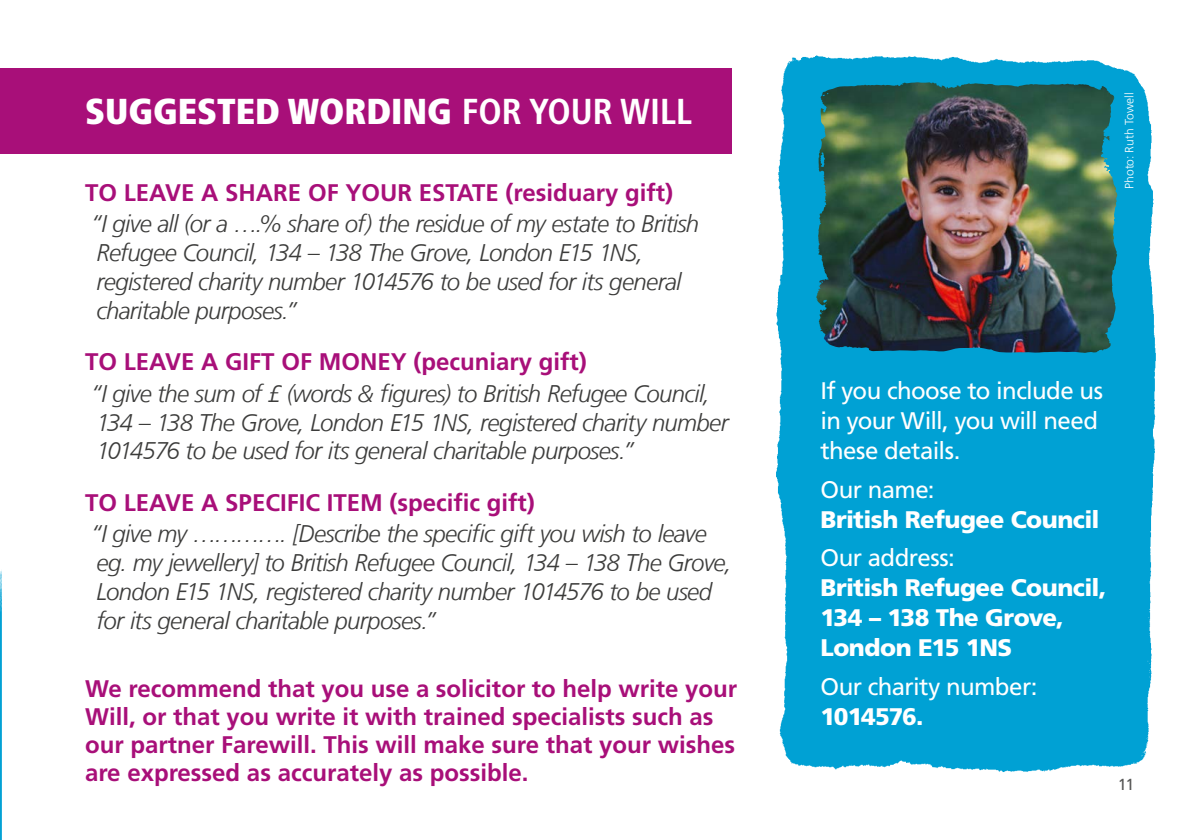
<style>
.page{position:relative;width:1191px;height:840px;background:#fff}
.page>*{position:absolute;margin:0;border:0;box-sizing:border-box;transform-origin:0 0}
.t1{font:900 condensed 36px "Frutiger LT Std";color:#fff}
.t2{font:italic 300 24px/28.8px "Frutiger LT Com";letter-spacing:-.03em;color:#3c3c3b}
.t3{font:700 24px/28px "Frutiger";color:#a80f79}
.t4{font:24px/30px "Frutiger";letter-spacing:-.025em;color:#fff}
.t5{font:900 24px/30px "Frutiger";letter-spacing:-.02em;color:#fff}
.t6{font:900 24px "Frutiger";letter-spacing:-.045em;color:#fff}
.t7{font:16px "Frutiger";color:#575756}
.t8{font:300 12px "Frutiger";letter-spacing:.005em;color:#fff}
.s1{font-weight:700}
</style>
<div class="page">
<div style="left:0;top:68px;width:731px;height:85px;background:#a80f79"></div>
<img style="left:776px;top:55px;width:380px;height:718px">
<img style="left:818px;top:82px;width:96px;height:98px">
<img style="left:0;top:570px;width:2px;height:269px">
<h1 class="t1" style="left:85px;top:90px;width:608px">SUGGESTED WORDING <span class="s1">FOR YOUR WILL</span></h1>
<p class="t3" style="left:85px;top:178px;width:590px">TO LEAVE A SHARE OF YOUR ESTATE (residuary gift)</p>
<p class="t2" style="left:91px;top:209px;width:609px">“I give all (or a ….% share of) the residue of my estate to British Refugee Council, 134 – 138 The Grove, London E15 1NS, registered charity number 1014576 to be used for its general charitable purposes.”</p>
<p class="t3" style="left:85px;top:347px;width:503px">TO LEAVE A GIFT OF MONEY (pecuniary gift)</p>
<p class="t2" style="left:91px;top:379px;width:639px">“I give the sum of £ (words &amp; figures) to British Refugee Council,<br>134 – 138 The Grove, London E15 1NS, registered charity number<br>1014576 to be used for its general charitable purposes.”</p>
<p class="t3" style="left:85px;top:488px;width:451px">TO LEAVE A SPECIFIC ITEM (specific gift)</p>
<p class="t2" style="left:91px;top:519px;width:642px">“I give my …………. [Describe the specific gift you wish to leave eg. my jewellery] to British Refugee Council, 134 – 138 The Grove, London E15 1NS, registered charity number 1014576 to be used for its general charitable purposes.”</p>
<p class="t3" style="left:85px;top:673px;width:653px">We recommend that you use a solicitor to help write your Will, or that you write it with trained specialists such as our partner Farewill. This will make sure that your wishes are expressed as accurately as possible.</p>
<p class="t8" style="left:1122px;top:189px;width:98px;rotate:-90deg">Photo: Ruth Towell</p>
<p class="t4" style="left:820px;top:375px;width:284px">If you choose to include us in your Will, you will need these details.</p>
<p class="t4" style="left:820px;top:474px;width:115px">Our name:</p>
<p class="t5" style="left:820px;top:503px;width:281px">British Refugee Council</p>
<p class="t4" style="left:820px;top:542px;width:136px">Our address:</p>
<p class="t5" style="left:820px;top:572px;width:287px">British Refugee Council,<br>134 – 138 The Grove,<br>London E15 1NS</p>
<p class="t4" style="left:820px;top:671px;width:218px">Our charity number:</p>
<p class="t6" style="left:820px;top:701px;width:105px">1014576.</p>
<p class="t7" style="left:1117px;top:774px;width:18px">11</p>
</div>
